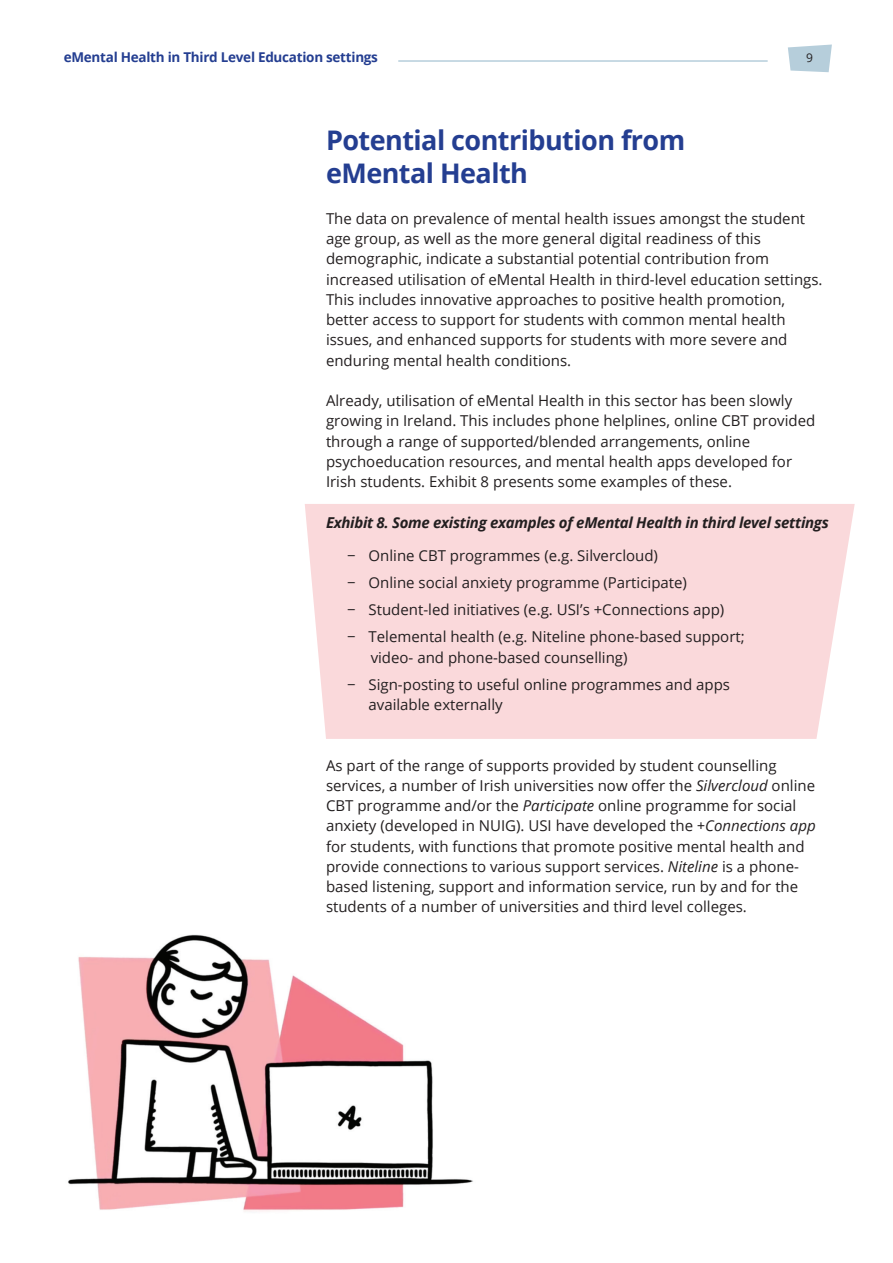
<style>
.page{position:relative;width:893px;height:1263px;background:#fff}
.page>*{position:absolute;margin:0;border:0;box-sizing:border-box;transform-origin:0 0}
.t1{font:700 27px/33.8px "Open Sans";letter-spacing:-.02em;color:#243e91}
.t2{font:15px/20.2px "Open Sans";color:#231f20}
.t3{font:italic 700 15px "Open Sans";letter-spacing:-.02em;color:#231f20}
.t4{font:700 13.5px "Open Sans";letter-spacing:-.02em;color:#243e91}
.t5{font:12px "Open Sans";color:#231f20}
.s1{font-style:italic}
</style>
<div class="page">
<img style="left:68px;top:934px;width:405px;height:278px">
<div style="left:305px;top:504px;width:550px;height:235px;background:#fad9db"></div>
<hr style="left:398px;top:60px;width:370px;height:2px;background:#b6cedb">
<svg style="left:788px;top:45px;width:44px;height:27px"></svg>
<p class="t4" style="left:64px;top:47px;width:316px">eMental Health in Third Level Education settings</p>
<p class="t5" style="left:806px;top:49px;width:8px">9</p>
<h1 class="t1" style="left:326px;top:122px;width:361px">Potential contribution from eMental Health</h1>
<p class="t2" style="left:326px;top:208px;width:498px">The data on prevalence of mental health issues amongst the student age group, as well as the more general digital readiness of this demographic, indicate a substantial potential contribution from increased utilisation of eMental Health in third-level education settings.<br>This includes innovative approaches to positive health promotion, better access to support for students with common mental health issues, and enhanced supports for students with more severe and enduring mental health conditions.</p>
<p class="t2" style="left:326px;top:390px;width:491px">Already, utilisation of eMental Health in this sector has been slowly growing in Ireland. This includes phone helplines, online CBT provided through a range of supported/blended arrangements, online psychoeducation resources, and mental health apps developed for Irish students. Exhibit 8 presents some examples of these.</p>
<p class="t3" style="left:326px;top:511px;width:504px">Exhibit 8. Some existing examples of eMental Health in third level settings</p>
<p class="t2" style="left:347px;top:542px;width:399px;line-height:27px">− Online CBT programmes (e.g. Silvercloud)<br>− Online social anxiety programme (Participate)<br>− Student-led initiatives (e.g. USI’s +Connections app)<br>− Telemental health (e.g. Niteline phone-based support;</p>
<p class="t2" style="left:347px;top:643px;width:384px;line-height:27px;text-indent:23px">video- and phone-based counselling)<br>− Sign-posting to useful online programmes and apps</p>
<p class="t2" style="left:368px;top:694px;width:136px">available externally</p>
<p class="t2" style="left:326px;top:755px;width:491px">As part of the range of supports provided by student counselling services, a number of Irish universities now offer the <span class="s1">Silvercloud</span> online CBT programme and/or the <span class="s1">Participate</span> online programme for social anxiety (developed in NUIG). USI have developed the <span class="s1">+Connections app </span>for students, with functions that promote positive mental health and provide connections to various support services. <span class="s1">Niteline</span> is a phone&shy;based listening, support and information service, run by and for the students of a number of universities and third level colleges.</p>
</div>
